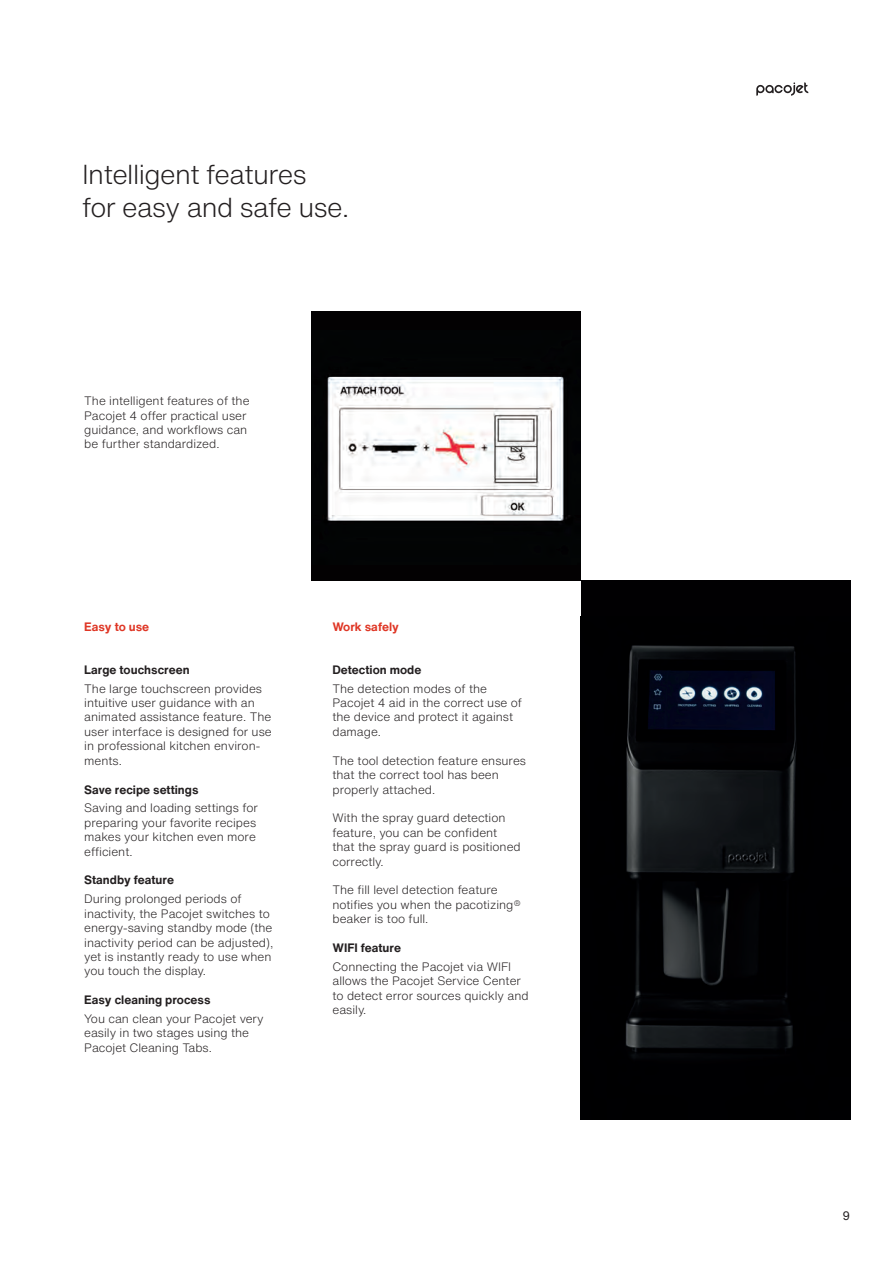
<style>
.page{position:relative;width:892px;height:1262px;background:#fff}
.page>*{position:absolute;margin:0;border:0;box-sizing:border-box;transform-origin:0 0}
.t1{font:300 27px "Helvetica Now Text";letter-spacing:-.02em;color:#231f20}
.t2{font:300 12px/14.4px "Helvetica Now Text";color:#231f20}
.t3{font:700 12px "Helvetica Now Text";color:#231f20}
.t4{font:700 12px "Helvetica Now Text";color:#df3625}
.t5{font:12px "Helvetica Now Text";color:#231f20}
</style>
<div class="page">
<div style="left:580px;top:580px;width:269px;height:539px;background:#010002"></div>
<img style="left:625px;top:645px;width:171px;height:413px">
<div style="left:311px;top:311px;width:269px;height:269px;background:#030102"></div>
<img style="left:326px;top:376px;width:244px;height:145px">
<svg style="left:756px;top:82px;width:52px;height:14px"></svg>
<p class="t1" style="left:82px;top:154px;width:226px">Intelligent features</p>
<p class="t1" style="left:82px;top:187px;width:269px">for easy and safe use.</p>
<p class="t2" style="left:84px;top:393px;width:167px">The intelligent features of the<br>Pacojet 4 offer practical user guidance, and workflows can be further standardized.</p>
<p class="t4" style="left:84px;top:617px;width:67px">Easy to use</p>
<p class="t3" style="left:84px;top:660px;width:107px">Large touchscreen</p>
<p class="t2" style="left:84px;top:681px;width:189px">The large touchscreen provides intuitive user guidance with an animated assistance feature. The user interface is designed for use in professional kitchen environ&shy;ments.</p>
<p class="t3" style="left:84px;top:780px;width:116px">Save recipe settings</p>
<p class="t2" style="left:84px;top:800px;width:175px">Saving and loading settings for preparing your favorite recipes makes your kitchen even more efficient.</p>
<p class="t3" style="left:84px;top:871px;width:91px">Standby feature</p>
<p class="t2" style="left:84px;top:891px;width:190px">During prolonged periods of inactivity, the Pacojet switches to energy-saving standby mode (the inactivity period can be adjusted), yet is instantly ready to use when you touch the display.</p>
<p class="t3" style="left:84px;top:991px;width:128px">Easy cleaning process</p>
<p class="t2" style="left:84px;top:1011px;width:181px">You can clean your Pacojet very easily in two stages using the<br>Pacojet Cleaning Tabs.</p>
<p class="t4" style="left:332px;top:617px;width:68px">Work safely</p>
<p class="t3" style="left:332px;top:660px;width:90px">Detection mode</p>
<p class="t2" style="left:332px;top:681px;width:191px">The detection modes of the<br>Pacojet 4 aid in the correct use of the device and protect it against damage.</p>
<p class="t2" style="left:332px;top:753px;width:195px">The tool detection feature ensures that the correct tool has been properly attached.</p>
<p class="t2" style="left:332px;top:810px;width:190px">With the spray guard detection feature, you can be confident that the spray guard is positioned correctly.</p>
<p class="t2" style="left:332px;top:882px;width:190px">The fill level detection feature notifies you when the pacotizing® beaker is too full.</p>
<p class="t3" style="left:332px;top:938px;width:70px">WIFI feature</p>
<p class="t2" style="left:332px;top:959px;width:197px">Connecting the Pacojet via WIFI allows the Pacojet Service Center to detect error sources quickly and easily.</p>
<p class="t5" style="left:842px;top:1206px;width:9px">9</p>
</div>
